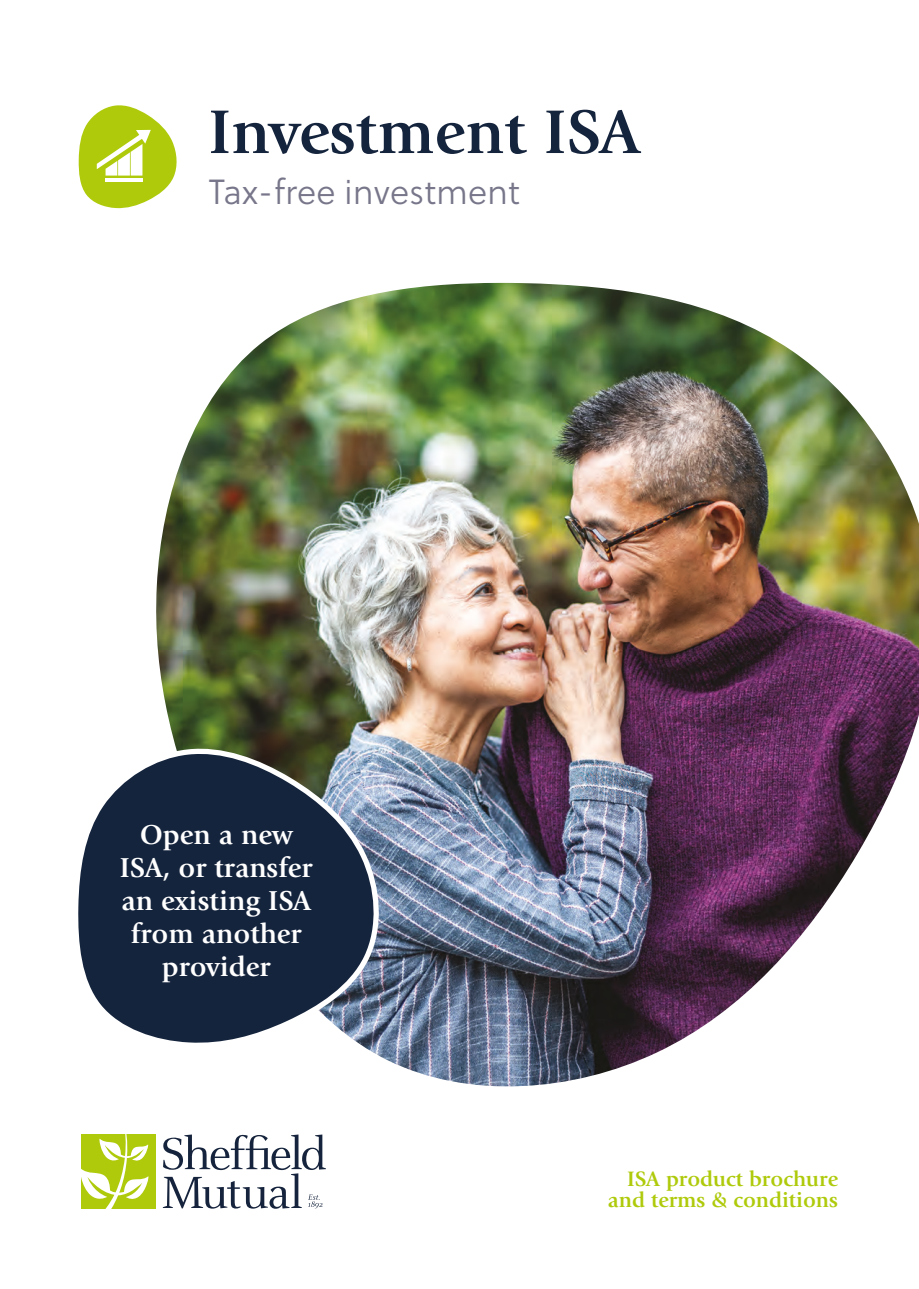
<style>
.page{position:relative;width:919px;height:1289px;background:#fff}
.page>*{position:absolute;margin:0;border:0;box-sizing:border-box;transform-origin:0 0}
.t1{font:700 64.2px "Giovanni Std";color:#15243d}
.Body_header{font:34.8px "Soleil Lt";color:#77768a}
.Body_header-2{font:700 28.5px/33px "Giovanni Std";color:#fff;text-align:center}
.t2{font:700 21.75px/21px "Giovanni Std";color:#afca0b;text-align:right}
</style>
<div class="page">
<img style="left:156px;top:283px;width:762px;height:804px">
<svg style="left:78px;top:105px;width:99px;height:104px"></svg>
<svg style="left:78px;top:742px;width:307px;height:306px;background:#424f62"></svg>
<svg style="left:163px;top:1134px;width:163px;height:74px"></svg>
<div style="left:81px;top:1134px;width:74px;height:74px;background:#afca0b"></div>
<svg style="left:81px;top:1134px;width:68px;height:74px"></svg>
<h1 class="t1" style="left:208px;top:95px;width:433px">Investment ISA</h1>
<p class="Body_header" style="left:208px;top:167px;width:313px">Tax-free investment</p>
<p class="Body_header-2" style="left:120px;top:818px;width:194px">Open a new<br>ISA, or transfer an existing ISA from another provider</p>
<h1 class="t2" style="left:608px;top:1168px;width:232px">ISA product brochure and terms &amp; conditions</h1>
</div>
